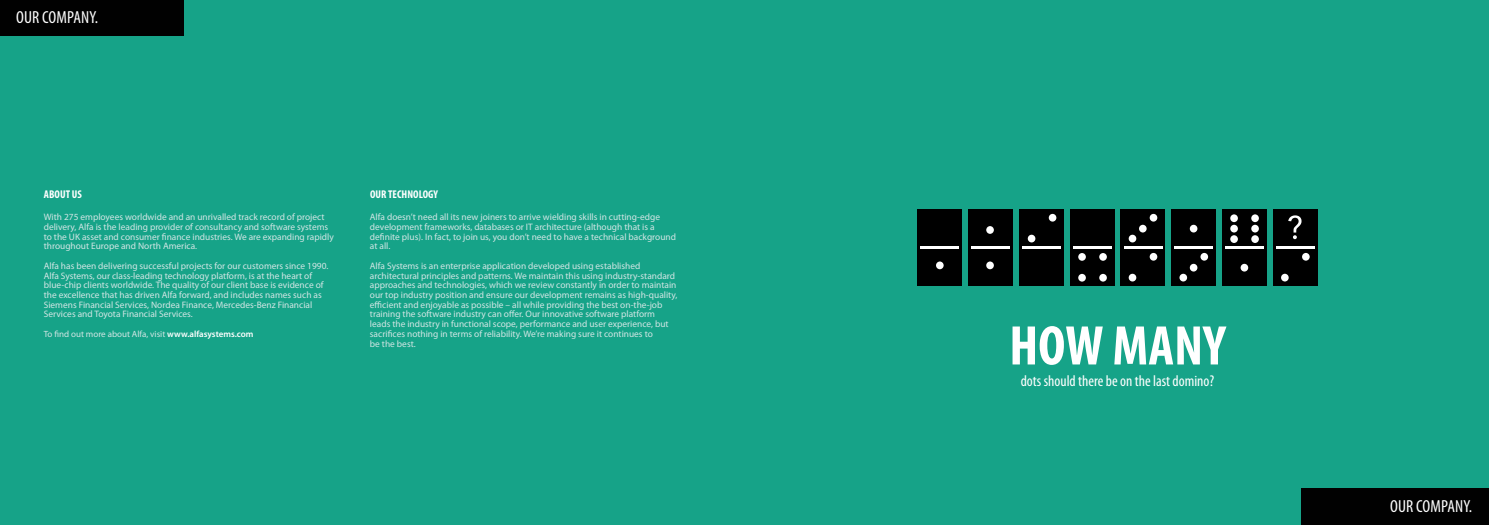
<style>
.page{position:relative;width:1489px;height:525px;background:#fff}
.page>*{position:absolute;margin:0;border:0;box-sizing:border-box;transform-origin:0 0}
.t1{font:700 condensed 56.25px "Myriad Pro";color:#fff}
.t2{font:condensed 17.5px "Myriad Pro";letter-spacing:.01em;color:#fff}
.t3{font:condensed 15.5px "Myriad Pro";color:#fff}
.t4{font:700 condensed 11.25px "Myriad Pro";letter-spacing:.005em;color:#fff}
.t5{font:9.38px "Myriad Pro";color:#d3e6e5}
.t6{font:9px "Myriad Pro";color:#d3e6e5}
.s1{font-weight:600;color:#fff}
</style>
<div class="page">
<div style="left:0;top:0;width:1488px;height:524px;background:#16a388"></div>
<div style="left:1171px;top:209px;width:45px;height:77px;background:#000"></div>
<hr style="left:1174px;top:246px;width:38px;height:2px;background:#fff">
<div style="left:1221px;top:209px;width:45px;height:77px;background:#000"></div>
<hr style="left:1225px;top:246px;width:38px;height:2px;background:#fff">
<div style="left:968px;top:209px;width:44px;height:77px;background:#000"></div>
<hr style="left:971px;top:246px;width:38px;height:2px;background:#fff">
<div style="left:1018px;top:209px;width:45px;height:77px;background:#000"></div>
<div style="left:1027px;top:234px;width:8px;height:8px;background:#fff;border-radius:50%"></div>
<div style="left:1048px;top:214px;width:8px;height:7px;background:#fff;border-radius:50%"></div>
<div style="left:986px;top:226px;width:7px;height:8px;background:#fff;border-radius:50%"></div>
<div style="left:986px;top:261px;width:7px;height:8px;background:#fff;border-radius:50%"></div>
<div style="left:1069px;top:209px;width:45px;height:77px;background:#000"></div>
<hr style="left:1073px;top:246px;width:38px;height:2px;background:#fff">
<div style="left:1078px;top:274px;width:7px;height:7px;background:#fff;border-radius:50%"></div>
<div style="left:1099px;top:253px;width:7px;height:7px;background:#fff;border-radius:50%"></div>
<div style="left:1099px;top:274px;width:7px;height:7px;background:#fff;border-radius:50%"></div>
<div style="left:1078px;top:253px;width:7px;height:7px;background:#fff;border-radius:50%"></div>
<div style="left:1120px;top:209px;width:45px;height:77px;background:#000"></div>
<hr style="left:1123px;top:246px;width:38px;height:2px;background:#fff">
<div style="left:1128px;top:234px;width:8px;height:8px;background:#fff;border-radius:50%"></div>
<div style="left:1149px;top:214px;width:8px;height:7px;background:#fff;border-radius:50%"></div>
<svg style="left:1179px;top:273px;width:7px;height:8px"></svg>
<div style="left:1200px;top:253px;width:7px;height:7px;background:#fff;border-radius:50%"></div>
<div style="left:1128px;top:273px;width:8px;height:8px;background:#fff;border-radius:50%"></div>
<div style="left:1149px;top:253px;width:8px;height:7px;background:#fff;border-radius:50%"></div>
<div style="left:1138px;top:225px;width:8px;height:7px;background:#fff;border-radius:50%"></div>
<div style="left:1189px;top:225px;width:8px;height:7px;background:#fff;border-radius:50%"></div>
<div style="left:1189px;top:264px;width:8px;height:7px;background:#fff;border-radius:50%"></div>
<div style="left:1240px;top:264px;width:8px;height:7px;background:#fff;border-radius:50%"></div>
<div style="left:1230px;top:235px;width:7px;height:8px;background:#fff;border-radius:50%"></div>
<div style="left:1251px;top:214px;width:7px;height:8px;background:#fff;border-radius:50%"></div>
<div style="left:1251px;top:225px;width:7px;height:7px;background:#fff;border-radius:50%"></div>
<div style="left:1251px;top:235px;width:7px;height:8px;background:#fff;border-radius:50%"></div>
<div style="left:1230px;top:214px;width:7px;height:8px;background:#fff;border-radius:50%"></div>
<div style="left:1230px;top:225px;width:7px;height:7px;background:#fff;border-radius:50%"></div>
<div style="left:1272px;top:209px;width:45px;height:77px;background:#000"></div>
<hr style="left:1276px;top:246px;width:38px;height:2px;background:#fff">
<svg style="left:1280px;top:273px;width:8px;height:8px"></svg>
<svg style="left:1301px;top:253px;width:8px;height:7px"></svg>
<svg style="left:1288px;top:215px;width:13px;height:24px"></svg>
<div style="left:917px;top:209px;width:45px;height:77px;background:#000"></div>
<hr style="left:920px;top:246px;width:38px;height:2px;background:#fff">
<div style="left:936px;top:261px;width:7px;height:8px;background:#fff;border-radius:50%"></div>
<div style="left:0;top:0;width:184px;height:35px;background:#010101"></div>
<hr style="left:1022px;top:246px;width:38px;height:2px;background:#fff">
<div style="left:1301px;top:488px;width:187px;height:36px;background:#010101"></div>
<p class="t2" style="left:16px;top:7px;width:84px">OUR COMPANY.</p>
<p class="t4" style="left:44px;top:187px;width:40px">ABOUT US</p>
<p class="t5" style="left:44px;top:211px;width:282px">With 275 employees worldwide and an unrivalled track record of project</p>
<p class="t5" style="left:44px;top:221px;width:286px">delivery, Alfa is the leading provider of consultancy and software systems</p>
<p class="t5" style="left:44px;top:230px;width:291px">to the UK asset and consumer finance industries. We are expanding rapidly</p>
<p class="t5" style="left:44px;top:240px;width:155px">throughout Europe and North America.</p>
<p class="t5" style="left:44px;top:260px;width:286px">Alfa has been delivering successful projects for our customers since 1990.</p>
<p class="t5" style="left:44px;top:269px;width:270px">Alfa Systems, our class-leading technology platform, is at the heart of</p>
<p class="t5" style="left:44px;top:279px;width:281px">blue-chip clients worldwide. The quality of our client base is evidence of</p>
<p class="t5" style="left:44px;top:289px;width:279px">the excellence that has driven Alfa forward, and includes names such as</p>
<p class="t5" style="left:44px;top:298px;width:270px">Siemens Financial Services, Nordea Finance, Mercedes-Benz Financial</p>
<p class="t5" style="left:44px;top:308px;width:151px">Services and Toyota Financial Services.</p>
<p class="t6" style="left:44px;top:329px;width:211px">To find out more about Alfa, visit <span class="s1">www.alfasystems.com</span></p>
<p class="t4" style="left:370px;top:187px;width:70px">OUR TECHNOLOGY</p>
<p class="t5" style="left:370px;top:211px;width:291px">Alfa doesn’t need all its new joiners to arrive wielding skills in cutting-edge</p>
<p class="t5" style="left:370px;top:221px;width:286px">development frameworks, databases or IT architecture (although that is a</p>
<p class="t5" style="left:370px;top:230px;width:307px">definite plus). In fact, to join us, you don’t need to have a technical background</p>
<p class="t5" style="left:370px;top:240px;width:22px">at all.</p>
<p class="t5" style="left:370px;top:260px;width:272px">Alfa Systems is an enterprise application developed using established</p>
<p class="t5" style="left:370px;top:269px;width:307px">architectural principles and patterns. We maintain this using industry-standard</p>
<p class="t5" style="left:370px;top:279px;width:308px">approaches and technologies, which we review constantly in order to maintain</p>
<p class="t5" style="left:370px;top:289px;width:309px">our top industry position and ensure our development remains as high-quality,</p>
<p class="t5" style="left:370px;top:298px;width:294px">efficient and enjoyable as possible – all while providing the best on-the-job</p>
<p class="t5" style="left:370px;top:308px;width:287px">training the software industry can offer. Our innovative software platform</p>
<p class="t5" style="left:370px;top:318px;width:300px">leads the industry in functional scope, performance and user experience, but</p>
<p class="t5" style="left:370px;top:328px;width:284px">sacrifices nothing in terms of reliability. We’re making sure it continues to</p>
<p class="t5" style="left:370px;top:337px;width:47px">be the best.</p>
<p class="t1" style="left:1009px;top:310px;width:218px">HOW MANY</p>
<p class="t3" style="left:1020px;top:371px;width:195px">dots should there be on the last domino?</p>
<p class="t2" style="left:1389px;top:495px;width:84px">OUR COMPANY.</p>
</div>
